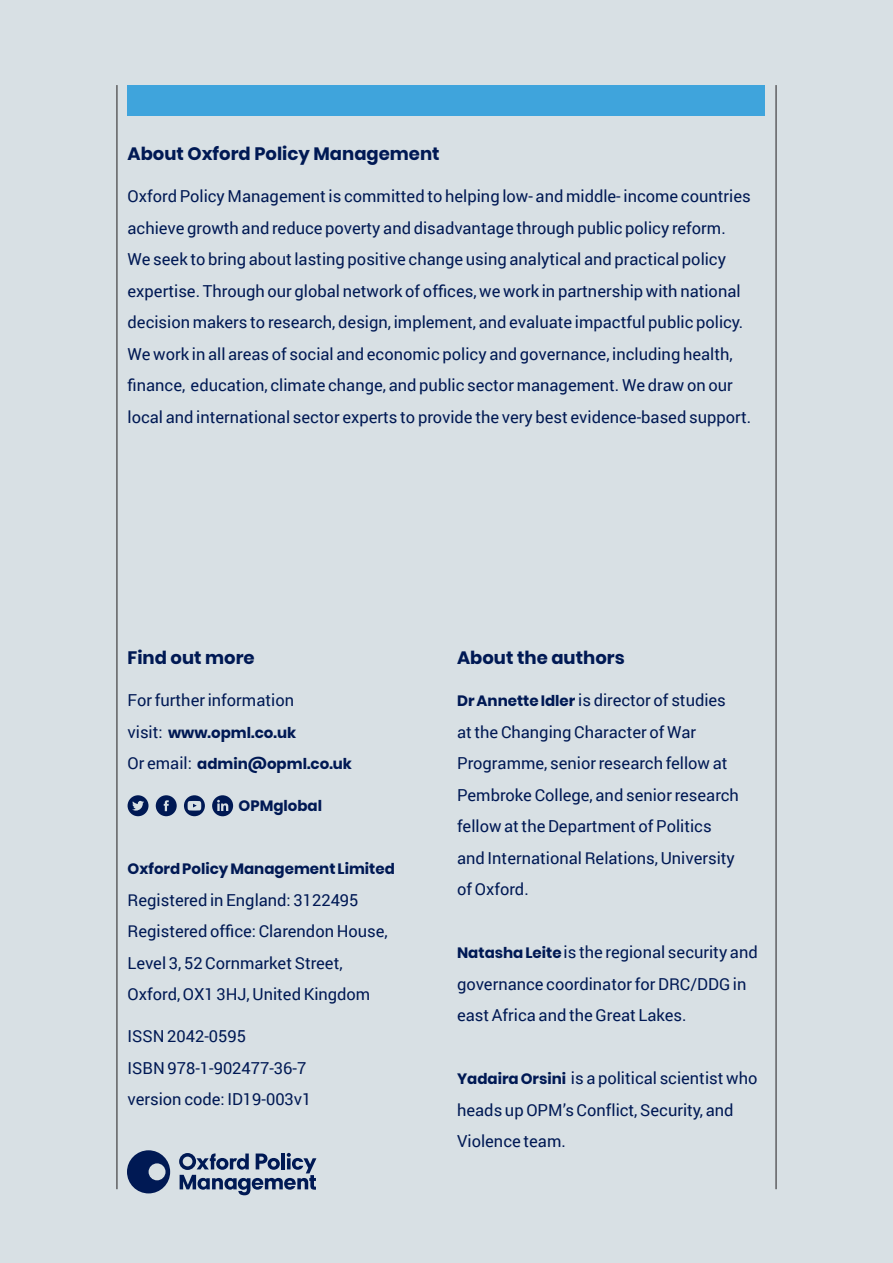
<style>
.page{position:relative;width:893px;height:1263px;background:#d8e0e4}
.page>*{position:absolute;margin:0;border:0;box-sizing:border-box;transform-origin:0 0}
.t1{font:700 18px "Poppins";color:#001954}
.t2{font:16.5px/31.5px "Roboto";color:#001954}
.t3{font:700 15px/31.5px "Poppins";color:#001954}
.s1{font-family:"Roboto";font-weight:400;font-size:16.5px}
.s2{font-family:"Poppins";font-weight:700;font-size:15px}
</style>
<div class="page">
<svg style="left:127px;top:1150px;width:43px;height:43px"></svg>
<svg style="left:179px;top:1153px;width:137px;height:42px"></svg>
<hr style="left:776px;top:85px;width:1px;height:1104px;background:#231f20">
<hr style="left:117px;top:85px;width:1px;height:1104px;background:#231f20">
<div style="left:128px;top:85px;width:637px;height:30px;background:#3fa4dc"></div>
<svg style="left:184px;top:795px;width:21px;height:21px"></svg>
<svg style="left:128px;top:795px;width:21px;height:21px"></svg>
<svg style="left:156px;top:795px;width:21px;height:21px"></svg>
<div style="left:212px;top:795px;width:21px;height:21px;background:#001954;border-radius:50%"></div>
<svg style="left:217px;top:800px;width:11px;height:11px"></svg>
<p class="t1" style="left:128px;top:143px;width:314px">About Oxford Policy Management</p>
<p class="t2" style="left:128px;top:180px;width:625px">Oxford Policy Management is committed to helping low- and middle- income countries achieve growth and reduce poverty and disadvantage through public policy reform.<br>We seek to bring about lasting positive change using analytical and practical policy expertise. Through our global network of offices, we work in partnership with national decision makers to research, design, implement, and evaluate impactful public policy.<br>We work in all areas of social and economic policy and governance, including health,<br>fi nance, education, climate change, and public sector management. We draw on our local and international sector experts to provide the very best evidence-based support.</p>
<p class="t1" style="left:128px;top:647px;width:129px">Find out more</p>
<p class="t2" style="left:128px;top:684px;width:168px">For further information</p>
<p class="t3" style="left:128px;top:717px;width:226px"><span class="s1">visit:</span> www.opml.co.uk<br><span class="s1">Or email:</span> admin@opml.co.uk</p>
<p class="t3" style="left:239px;top:790px;width:85px">OPMglobal</p>
<p class="t3" style="left:128px;top:853px;width:269px">Oxford Policy Management Limited</p>
<p class="t2" style="left:128px;top:883px;width:262px">Registered in England: 3122495<br>Registered office: Clarendon House, Level 3, 52 Cornmarket Street, Oxford, OX1 3HJ, United Kingdom</p>
<p class="t2" style="left:128px;top:1020px;width:185px">ISSN 2042-0595<br>ISBN 978-1-902477-36-7 version code: ID19-003v1</p>
<p class="t1" style="left:457px;top:647px;width:169px">About the authors</p>
<p class="t2" style="left:457px;top:684px;width:283px"><span class="s2">Dr Annette Idler</span> is director of studies at the Changing Character of War Programme, senior research fellow at Pembroke College, and senior research fellow at the Department of Politics and International Relations, University of Oxford.</p>
<p class="t2" style="left:457px;top:936px;width:302px"><span class="s2">Natasha Leite</span> is the regional security and governance coordinator for DRC/DDG in east Africa and the Great Lakes.</p>
<p class="t2" style="left:457px;top:1062px;width:302px"><span class="s2">Yadaira Orsini</span> is a political scientist who heads up OPM’s Conflict, Security, and<br>Violence team.</p>
</div>
